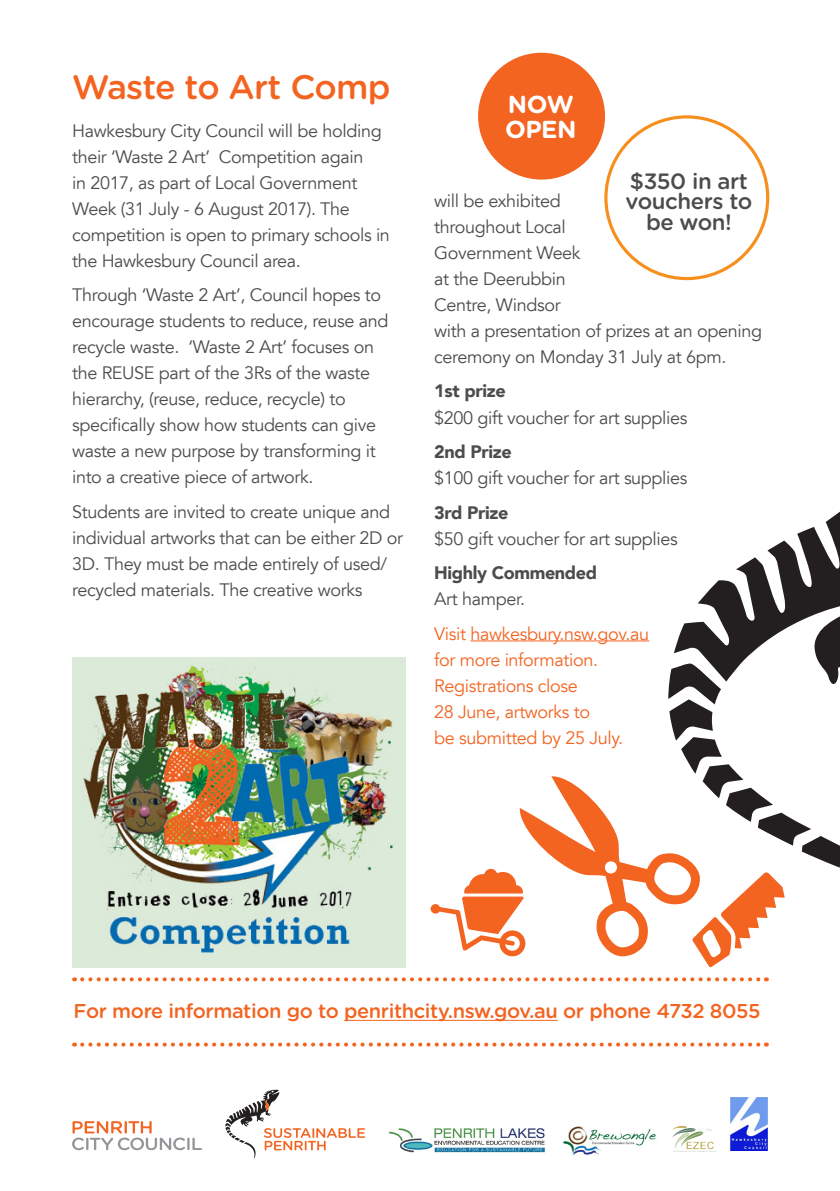
<style>
.page{position:relative;width:840px;height:1191px;background:#fff}
.page>*{position:absolute;margin:0;border:0;box-sizing:border-box;transform-origin:0 0}
.t1{font:500 34px "Gotham Rounded";letter-spacing:-.025em;color:#f36421}
.t2{font:700 24.6px/24.6px "Gotham Rounded";letter-spacing:-.02em;color:#fff}
.Body_Copy{font:500 22.2px/20.6px "Gotham Rounded";letter-spacing:-.02em;color:#4b4c4d;text-align:center}
.t3{font:500 20px "Gotham Rounded";letter-spacing:-.02em;color:#f36421}
.Body_Copy-2{font:18px/26px "Avenir LT";letter-spacing:-.02em;color:#4b4c4d}
.Body_Copy-3{font:18px/26px "Avenir LT";letter-spacing:-.02em;color:#f36421}
.Body_Copy-4{font:900 18px/26px "Avenir LT";letter-spacing:-.02em;color:#4b4c4d}
.s1{font-weight:900}
.s2{font-weight:400}
</style>
<div class="page">
<div style="left:478px;top:53px;width:126px;height:127px;background:#f36421;border-radius:50%"></div>
<div style="left:604px;top:115px;width:164px;height:165px;border:3px solid #f68f1e;border-radius:50%"></div>
<hr style="left:470px;top:640px;width:178px;height:1px;background:#f36421">
<img style="left:72px;top:658px;width:333px;height:309px">
<svg style="left:82px;top:977px;width:586px;height:4px"></svg>
<svg style="left:82px;top:1042px;width:684px;height:4px"></svg>
<hr style="left:344px;top:1019px;width:213px;height:1px;background:#f36421">
<svg style="left:430px;top:776px;width:238px;height:181px"></svg>
<svg style="left:668px;top:512px;width:171px;height:470px"></svg>
<svg style="left:225px;top:1089px;width:140px;height:69px"></svg>
<svg style="left:72px;top:1121px;width:130px;height:29px"></svg>
<img style="left:562px;top:1126px;width:95px;height:29px">
<img style="left:672px;top:1125px;width:44px;height:27px">
<img style="left:730px;top:1097px;width:37px;height:53px">
<img style="left:389px;top:1128px;width:156px;height:25px">
<h2 class="t1" style="left:72px;top:63px;width:320px">Waste to Art Comp</h2>
<p class="Body_Copy-2" style="left:72px;top:118px;width:319px">Hawkesbury City Council will be holding their ‘Waste 2 Art’ Competition again<br>in 2017, as part of Local Government Week (31 July - 6 August 2017). The competition is open to primary schools in the Hawkesbury Council area.</p>
<p class="Body_Copy-2" style="left:72px;top:282px;width:318px">Through ‘Waste 2 Art’, Council hopes to encourage students to reduce, reuse and recycle waste. ‘Waste 2 Art’ focuses on the REUSE part of the 3Rs of the waste hierarchy, (reuse, reduce, recycle) to specifically show how students can give waste a new purpose by transforming it into a creative piece of artwork.</p>
<p class="Body_Copy-2" style="left:72px;top:499px;width:332px">Students are invited to create unique and individual artworks that can be either 2D or 3D. They must be made entirely of used/ recycled materials. The creative works</p>
<h2 class="t2" style="left:504px;top:91px;width:73px">NOW<br>OPEN</h2>
<p class="Body_Copy" style="left:625px;top:170px;width:128px">$350 in art vouchers to be won!</p>
<p class="Body_Copy-2" style="left:434px;top:188px;width:329px">will be exhibited<br>throughout Local<br>Government Week<br>at the Deerubbin<br>Centre, Windsor<br>with a presentation of prizes at an opening ceremony on Monday 31 July at 6pm.</p>
<p class="Body_Copy-2" style="left:434px;top:379px;width:255px"><span class="s1">1st prize<br></span>$200 gift voucher for art supplies</p>
<p class="Body_Copy-2" style="left:434px;top:439px;width:255px"><span class="s1">2nd Prize<br></span>$100 gift voucher for art supplies</p>
<p class="Body_Copy-2" style="left:434px;top:500px;width:245px"><span class="s1">3rd Prize<br></span>$50 gift voucher for art supplies</p>
<p class="Body_Copy-4" style="left:434px;top:559px;width:164px">Highly Commended<br><span class="s2">Art hamper.</span></p>
<p class="Body_Copy-3" style="left:434px;top:621px;width:216px">Visit hawkesbury.nsw.gov.au for more information.<br>Registrations close<br>28 June, artworks to<br>be submitted by 25 July.</p>
<p class="t3" style="left:74px;top:997px;width:688px">For more information go to penrithcity.nsw.gov.au or phone 4732 8055</p>
</div>
